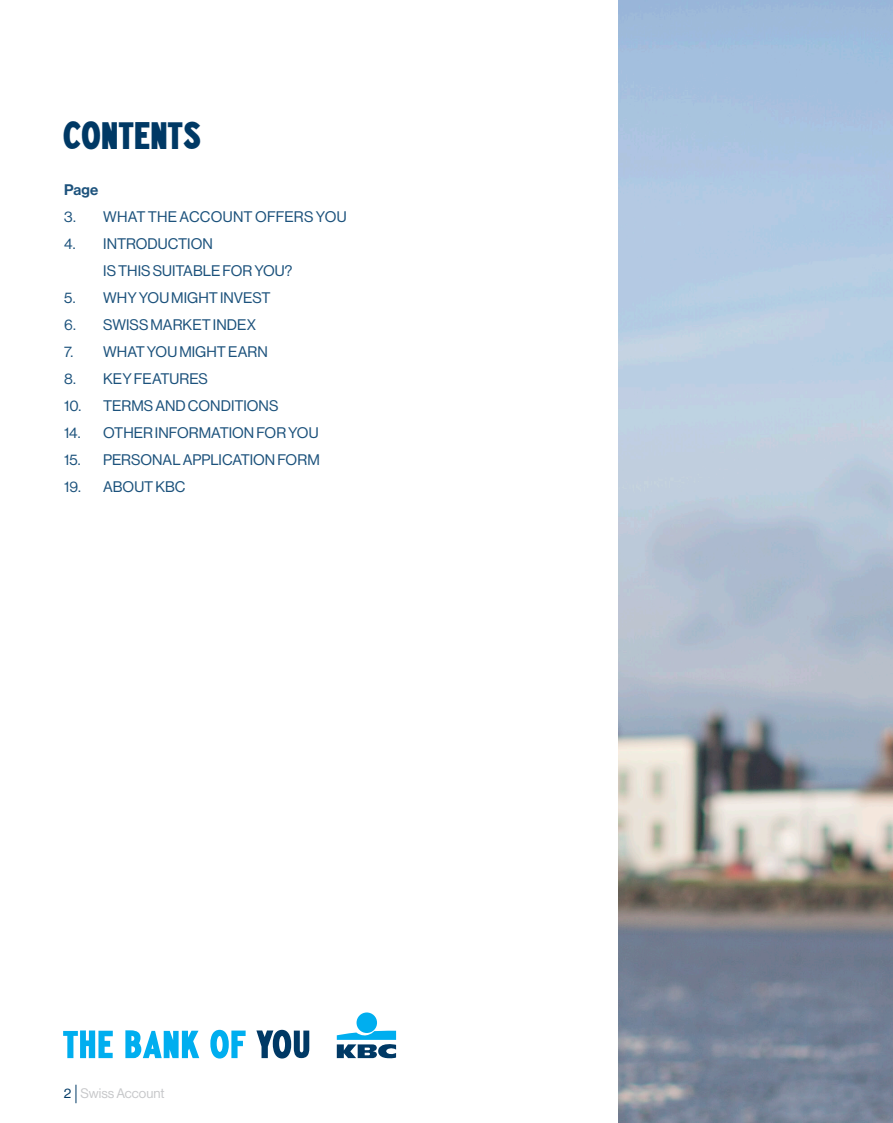
<style>
.page{position:relative;width:893px;height:1123px;background:#fff}
.page>*{position:absolute;margin:0;border:0;box-sizing:border-box;transform-origin:0 0}
.Swiss_Paintstore_HEA{font:30px "Paint Store JNL";letter-spacing:-.005em;color:#003965}
.t1{font:15px "N Haas Grotesk DS Std 55 Rg";color:#1c527c}
.t2{font:15px "N Haas Grotesk DS Std 65 Md";color:#1c527c}
.t3{font:13.5px "N Haas Grotesk DS Std 55 Rg";color:#c7c8ca}
.s1{color:#003965}
</style>
<div class="page">
<div style="left:357px;top:1012px;width:20px;height:21px;background:#00aeef;border-radius:50%"></div>
<svg style="left:337px;top:1030px;width:59px;height:28px"></svg>
<svg style="left:63px;top:1030px;width:50px;height:28px"></svg>
<svg style="left:125px;top:1030px;width:74px;height:28px"></svg>
<svg style="left:210px;top:1029px;width:36px;height:29px"></svg>
<svg style="left:256px;top:1029px;width:53px;height:29px"></svg>
<svg style="left:76px;top:1084px;width:1px;height:19px"></svg>
<img style="left:618px;top:0;width:275px;height:1123px">
<p class="Swiss_Paintstore_HEA" style="left:63px;top:119px;width:140px">CONTENTS</p>
<p class="t2" style="left:64px;top:181px;width:35px">Page</p>
<p class="t1" style="left:64px;top:208px;width:284px">3. WHAT THE ACCOUNT OFFERS YOU</p>
<p class="t1" style="left:64px;top:235px;width:150px">4. INTRODUCTION</p>
<p class="t1" style="left:103px;top:262px;width:191px">IS THIS SUITABLE FOR YOU?</p>
<p class="t1" style="left:64px;top:289px;width:208px">5. WHY YOU MIGHT INVEST</p>
<p class="t1" style="left:64px;top:316px;width:193px">6. SWISS MARKET INDEX</p>
<p class="t1" style="left:64px;top:343px;width:205px">7. WHAT YOU MIGHT EARN</p>
<p class="t1" style="left:64px;top:370px;width:145px">8. KEY FEATURES</p>
<p class="t1" style="left:64px;top:397px;width:216px">10. TERMS AND CONDITIONS</p>
<p class="t1" style="left:64px;top:424px;width:256px">14. OTHER INFORMATION FOR YOU</p>
<p class="t1" style="left:64px;top:451px;width:257px">15. PERSONAL APPLICATION FORM</p>
<p class="t1" style="left:64px;top:478px;width:123px">19. ABOUT KBC</p>
<p class="t3" style="left:64px;top:1085px;width:102px"><span class="s1">2</span> Swiss Account</p>
</div>
